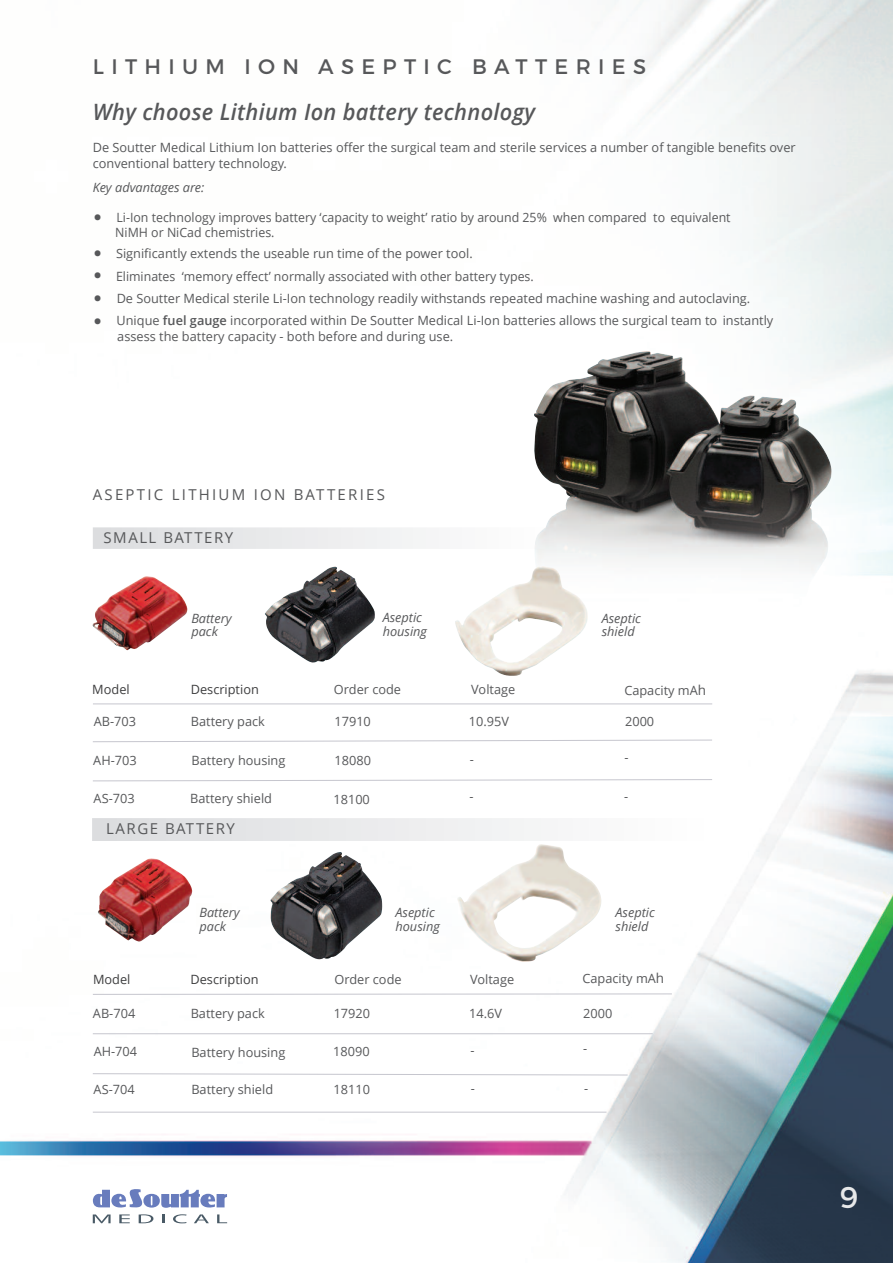
<style>
.page{position:relative;width:893px;height:1263px;background:#fff}
.page>*{position:absolute;margin:0;border:0;box-sizing:border-box;transform-origin:0 0}
.t1{font:30px "Montserrat";color:#e7e8e9}
.t2{font:27px/22.6px "Helvetica";color:#57585a}
.t3{font:italic 600 22.5px "Open Sans";letter-spacing:.015em;color:#57585a}
.t4{font:21px "Montserrat";letter-spacing:.35em;color:#57585a}
.t5{font:15px "Open Sans";letter-spacing:.15em;color:#57585a}
.t6{font:15px "Open Sans";letter-spacing:.1em;color:#57585a}
.t7{font:12.75px/22.2px "Open Sans";color:#57585a}
.t8{font:italic 12.75px/13.5px "Open Sans";color:#57585a}
.t9{font:12.75px "Open Sans";color:#3e3e3f}
.s1{font-weight:600}
.s2{font-size:13.5px}
</style>
<div class="page">
<img style="left:0;top:0;width:893px;height:1263px">
<img style="left:534px;top:351px;width:297px;height:281px">
<hr style="left:93px;top:704px;width:619px;height:1px;background:#c6c6ce">
<svg style="left:92px;top:740px;width:621px;height:2px"></svg>
<svg style="left:92px;top:779px;width:621px;height:2px"></svg>
<svg style="left:92px;top:993px;width:580px;height:2px"></svg>
<hr style="left:93px;top:1033px;width:560px;height:1px;background:#c6c6ce">
<svg style="left:92px;top:1073px;width:536px;height:2px"></svg>
<hr style="left:93px;top:1112px;width:513px;height:1px;background:#c6c6ce">
<svg style="left:93px;top:1189px;width:134px;height:19px"></svg>
<svg style="left:139px;top:1214px;width:14px;height:9px"></svg>
<svg style="left:162px;top:1214px;width:2px;height:9px"></svg>
<svg style="left:173px;top:1214px;width:14px;height:9px"></svg>
<svg style="left:194px;top:1214px;width:15px;height:9px"></svg>
<svg style="left:217px;top:1214px;width:10px;height:9px"></svg>
<svg style="left:93px;top:1214px;width:18px;height:9px"></svg>
<svg style="left:119px;top:1214px;width:11px;height:9px"></svg>
<img style="left:93px;top:527px;width:442px;height:22px">
<img style="left:535px;top:527px;width:19px;height:22px">
<img style="left:93px;top:819px;width:619px;height:21px">
<img style="left:92px;top:576px;width:95px;height:74px">
<img style="left:98px;top:858px;width:94px;height:83px">
<img style="left:265px;top:566px;width:110px;height:97px">
<img style="left:270px;top:852px;width:112px;height:107px">
<img style="left:457px;top:844px;width:144px;height:118px">
<img style="left:455px;top:566px;width:133px;height:110px">
<h3 class="t4" style="left:93px;top:59px;width:555px">LITHIUM ION ASEPTIC BATTERIES</h3>
<h3 class="t3" style="left:93px;top:96px;width:444px">Why choose Lithium Ion battery technology</h3>
<p class="t7" style="left:93px;top:140px;width:704px;line-height:15.5px">De Soutter Medical Lithium Ion batteries offer the surgical team and sterile services a number of tangible benefits over conventional battery technology.</p>
<p class="t8" style="left:93px;top:180px;width:113px">Key advantages are:</p>
<p class="t7" style="left:115px;top:209px;width:617px;line-height:15px">Li-Ion technology improves battery ‘capacity to weight’ ratio by around 25% when compared to equivalent<br>NiMH or NiCad chemistries.</p>
<p class="t7" style="left:116px;top:242px;width:659px">Significantly extends the useable run time of the power tool.<br>Eliminates ‘memory effect’ normally associated with other battery types.<br>De Soutter Medical sterile Li-Ion technology readily withstands repeated machine washing and autoclaving.<br>Unique <span class="s1">fuel gauge</span> incorporated within De Soutter Medical Li-Ion batteries allows the surgical team to instantly</p>
<p class="t7" style="left:117px;top:325px;width:337px">assess the battery capacity - both before and during use.</p>
<h2 class="t2" style="left:93px;top:202px;width:11px;line-height:35.4px">• •</h2>
<h2 class="t2" style="left:93px;top:267px;width:11px;text-align:justify">• • •</h2>
<p class="t5" style="left:93px;top:484px;width:294px">ASEPTIC LITHIUM ION BATTERIES</p>
<p class="t6" style="left:104px;top:526px;width:131px">SMALL BATTERY</p>
<p class="t8" style="left:191px;top:611px;width:42px">Battery pack</p>
<p class="t8" style="left:383px;top:610px;width:46px">Aseptic housing</p>
<p class="t8" style="left:602px;top:611px;width:41px">Aseptic shield</p>
<p class="t9" style="left:92px;top:681px;width:39px">Model</p>
<p class="t9" style="left:191px;top:681px;width:70px">Description</p>
<p class="t7" style="left:334px;top:678px;width:69px">Order code</p>
<p class="t7" style="left:471px;top:678px;width:45px">Voltage</p>
<p class="t7" style="left:624px;top:679px;width:83px">Capacity mA<span class="s2">h</span></p>
<p class="t7" style="left:94px;top:710px;width:44px">AB-703</p>
<p class="t7" style="left:93px;top:749px;width:45px">AH-703</p>
<p class="t7" style="left:94px;top:787px;width:43px">AS-703</p>
<p class="t7" style="left:191px;top:710px;width:76px">Battery pack</p>
<p class="t7" style="left:192px;top:749px;width:95px">Battery housing</p>
<p class="t7" style="left:190px;top:787px;width:83px">Battery shield</p>
<p class="t7" style="left:334px;top:710px;width:38px">17910</p>
<p class="t7" style="left:335px;top:749px;width:38px">18080</p>
<p class="t7" style="left:333px;top:788px;width:38px">18100</p>
<p class="t7" style="left:469px;top:710px;width:42px">10.95V</p>
<p class="t7" style="left:625px;top:710px;width:31px">2000</p>
<p class="t7" style="left:470px;top:748px;width:6px">-</p>
<p class="t7" style="left:469px;top:785px;width:6px">-</p>
<p class="t7" style="left:624px;top:746px;width:6px">-</p>
<p class="t7" style="left:624px;top:785px;width:6px">-</p>
<p class="t6" style="left:106px;top:818px;width:130px">LARGE BATTERY</p>
<p class="t8" style="left:199px;top:905px;width:42px">Battery pack</p>
<p class="t8" style="left:395px;top:905px;width:46px">Aseptic housing</p>
<p class="t8" style="left:616px;top:905px;width:41px">Aseptic shield</p>
<p class="t9" style="left:93px;top:970px;width:39px">Model</p>
<p class="t9" style="left:190px;top:970px;width:70px">Description</p>
<p class="t7" style="left:335px;top:968px;width:69px">Order code</p>
<p class="t7" style="left:470px;top:968px;width:45px">Voltage</p>
<p class="t7" style="left:582px;top:967px;width:83px">Capacity mA<span class="s2">h</span></p>
<p class="t7" style="left:93px;top:1001px;width:44px">AB-704</p>
<p class="t7" style="left:94px;top:1040px;width:45px">AH-704</p>
<p class="t7" style="left:94px;top:1078px;width:43px">AS-704</p>
<p class="t7" style="left:191px;top:1002px;width:76px">Battery pack</p>
<p class="t7" style="left:191px;top:1040px;width:95px">Battery housing</p>
<p class="t7" style="left:191px;top:1078px;width:83px">Battery shield</p>
<p class="t7" style="left:334px;top:1002px;width:38px">17920</p>
<p class="t7" style="left:333px;top:1040px;width:38px">18090</p>
<p class="t7" style="left:334px;top:1078px;width:38px">18110</p>
<p class="t7" style="left:469px;top:1001px;width:34px">14.6V</p>
<p class="t7" style="left:583px;top:1002px;width:31px">2000</p>
<p class="t7" style="left:470px;top:1039px;width:6px">-</p>
<p class="t7" style="left:583px;top:1037px;width:6px">-</p>
<p class="t7" style="left:471px;top:1077px;width:6px">-</p>
<p class="t7" style="left:584px;top:1077px;width:6px">-</p>
<h1 class="t1" style="left:840px;top:1185px;width:20px">9</h1>
</div>
